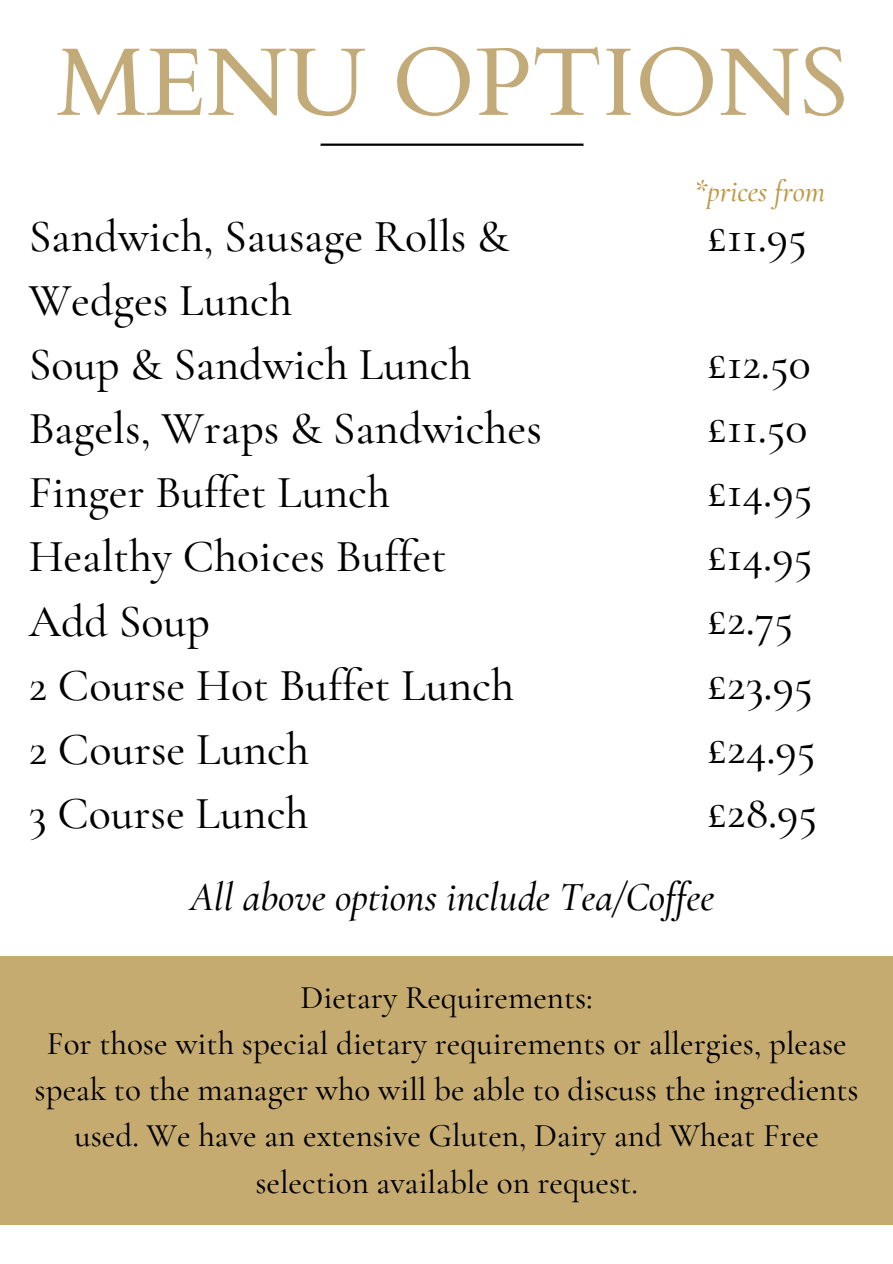
<style>
.page{position:relative;width:893px;height:1264px;background:#fff}
.page>*{position:absolute;margin:0;border:0;box-sizing:border-box;transform-origin:0 0}
.t1{font:96px "Cardo";color:#c2ab79}
.t2{font:500 45.9px/64.2px "Cormorant Garamond";color:#000}
.t3{font:italic 500 40.2px "Cormorant Garamond";color:#000}
.t4{font:500 33px/46.2px "Cormorant Garamond";color:#000;text-align:center}
.t5{font:italic 500 30px "Cormorant Garamond";color:#bc9849}
</style>
<div class="page">
<hr style="left:320px;top:143px;width:263px;height:3px;background:#000">
<div style="left:0;top:956px;width:892px;height:268px;background:#c6ab71"></div>
<h2 class="t1" style="left:56px;top:20px;width:793px">MENU OPTIONS</h2>
<h1 class="t2" style="left:29px;top:204px;width:514px">Sandwich, Sausage Rolls &amp;<br>Wedges Lunch<br>Soup &amp; Sandwich Lunch<br>Bagels, Wraps &amp; Sandwiches<br>Finger Buffet Lunch<br>Healthy Choices Buffet<br>Add Soup<br>2 Course Hot Buffet Lunch<br>2 Course Lunch<br>3 Course Lunch</h1>
<p class="t5" style="left:694px;top:173px;width:132px">*prices from</p>
<h2 class="t2" style="left:707px;top:204px;width:101px">£11.95</h2>
<p class="t2" style="left:707px;top:331px;width:111px">£12.50 £11.50 £14.95 £14.95 £2.75 £23.95 £24.95 £28.95</p>
<h2 class="t3" style="left:190px;top:873px;width:526px">All above options include Tea/Coffee</h2>
<h3 class="t4" style="left:300px;top:974px;width:294px">Dietary Requirements:</h3>
<p class="t4" style="left:35px;top:1020px;width:825px">For those with special dietary requirements or allergies, please speak to the manager who will be able to discuss the ingredients used. We have an extensive Gluten, Dairy and Wheat Free selection available on request.</p>
</div>
